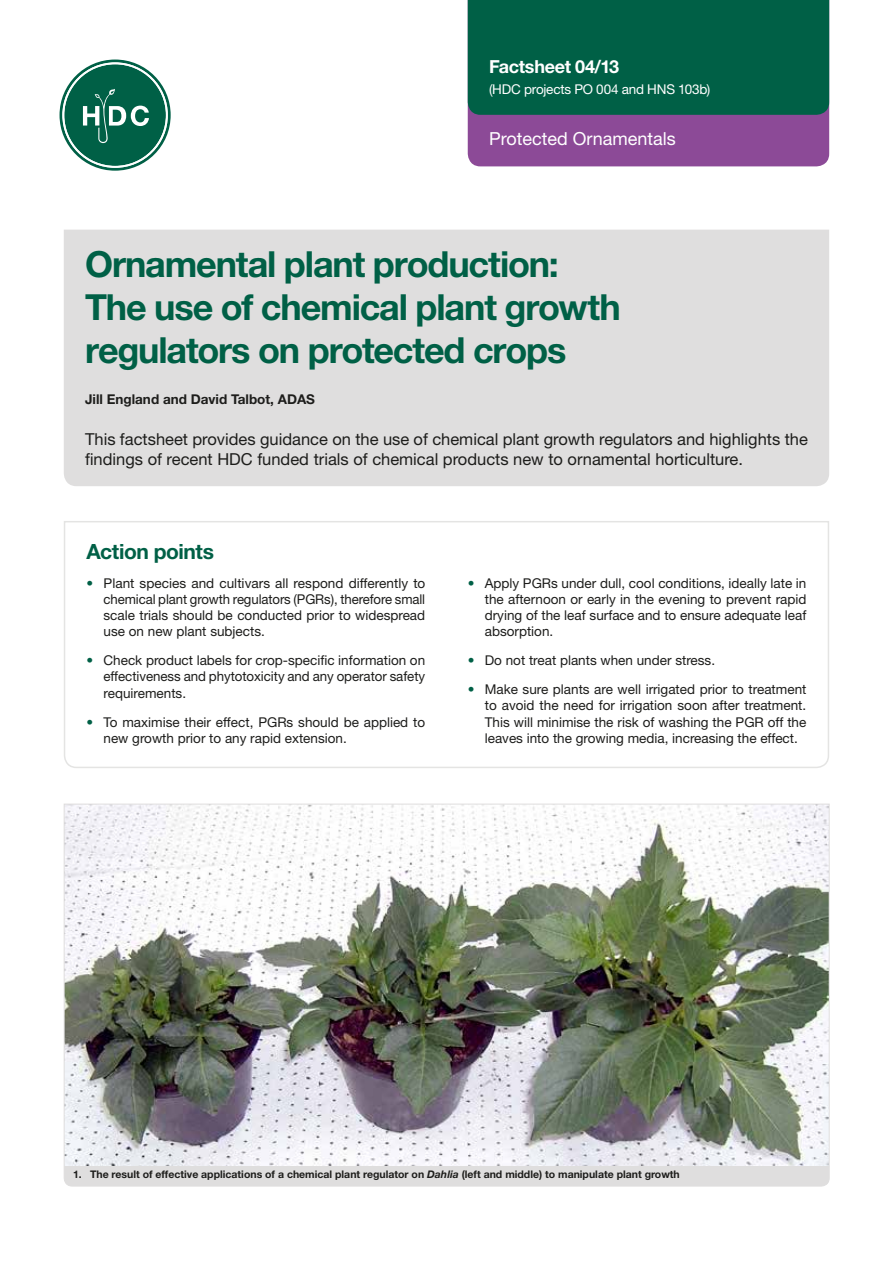
<style>
.page{position:relative;width:893px;height:1263px;background:#fff}
.page>*{position:absolute;margin:0;border:0;box-sizing:border-box;transform-origin:0 0}
.t1{font:700 36px/43.2px "Helvetica Neue LT Std";letter-spacing:-.03em;color:#006046}
.t2{font:700 21px "Helvetica Neue LT Std";letter-spacing:-.02em;color:#006046}
.t3{font:18px "Helvetica Neue LT Std";color:#fff}
.t4{font:700 18px "Helvetica Neue LT Std";letter-spacing:-.015em;color:#fff}
.t5{font:16.5px/19.8px "Helvetica Neue LT Std";color:#1d1d1b}
.t6{font:13.5px/16.2px "Helvetica Neue LT Std";color:#1d1d1b;text-align:justify}
.t7{font:700 13.5px "Helvetica Neue LT Std";color:#1d1d1b}
.t8{font:13.5px "Helvetica Neue LT Std";letter-spacing:-.015em;color:#fff}
.t9{font:700 10.5px "Helvetica Neue LT Std";color:#1d1d1b}
.s1{color:#006046}
.s2{font-style:italic}
</style>
<div class="page">
<div style="left:468px;top:115px;width:361px;height:51px;background:#8c4a97"></div>
<div style="left:64px;top:230px;width:765px;height:256px;background:#dfdede"></div>
<div style="left:60px;top:60px;width:111px;height:111px;background:#006046;border-radius:50%"></div>
<svg style="left:83px;top:89px;width:66px;height:54px"></svg>
<div style="left:62px;top:62px;width:106px;height:106px;border:2px solid #fff;border-radius:50%"></div>
<div style="left:468px;top:0;width:361px;height:115px;background:#006046"></div>
<img style="left:63px;top:803px;width:767px;height:384px">
<svg style="left:64px;top:521px;width:765px;height:247px"></svg>
<h3 class="t4" style="left:489px;top:56px;width:132px">Factsheet 04/13</h3>
<p class="t8" style="left:489px;top:81px;width:223px">(HDC projects PO 004 and HNS 103b)</p>
<h3 class="t3" style="left:489px;top:128px;width:188px">Protected Ornamentals</h3>
<h1 class="t1" style="left:85px;top:241px;width:537px">Ornamental plant production:<br>The use of chemical plant growth regulators on protected crops</h1>
<p class="t7" style="left:85px;top:391px;width:231px">Jill England and David Talbot, ADAS</p>
<p class="t5" style="left:85px;top:429px;width:724px">This factsheet provides guidance on the use of chemical plant growth regulators and highlights the findings of recent HDC funded trials of chemical products new to ornamental horticulture.</p>
<h2 class="t2" style="left:87px;top:538px;width:129px">Action points</h2>
<p class="t6" style="left:104px;top:574px;width:323px;text-indent:-17px"><span class="s1">•</span> Plant species and cultivars all respond differently to chemical plant growth regulators (PGRs), therefore small scale trials should be conducted prior to widespread use on new plant subjects.</p>
<p class="t6" style="left:104px;top:652px;width:323px;text-indent:-17px"><span class="s1">•</span> Check product labels for crop-specific information on effectiveness and phytotoxicity and any operator safety requirements.</p>
<p class="t6" style="left:104px;top:713px;width:323px;text-indent:-17px"><span class="s1">•</span> To maximise their effect, PGRs should be applied to new growth prior to any rapid extension.</p>
<p class="t6" style="left:485px;top:574px;width:323px;text-indent:-17px"><span class="s1">•</span> Apply PGRs under dull, cool conditions, ideally late in the afternoon or early in the evening to prevent rapid drying of the leaf surface and to ensure adequate leaf absorption.</p>
<p class="t6" style="left:468px;top:652px;width:249px"><span class="s1">•</span> Do not treat plants when under stress.</p>
<p class="t6" style="left:485px;top:681px;width:323px;text-indent:-17px"><span class="s1">•</span> Make sure plants are well irrigated prior to treatment to avoid the need for irrigation soon after treatment.<br>This will minimise the risk of washing the PGR off the leaves into the growing media, increasing the effect.</p>
<p class="t9" style="left:73px;top:1168px;width:608px">1. The result of effective applications of a chemical plant regulator on <span class="s2">Dahlia</span> (left and middle) to manipulate plant growth</p>
</div>
